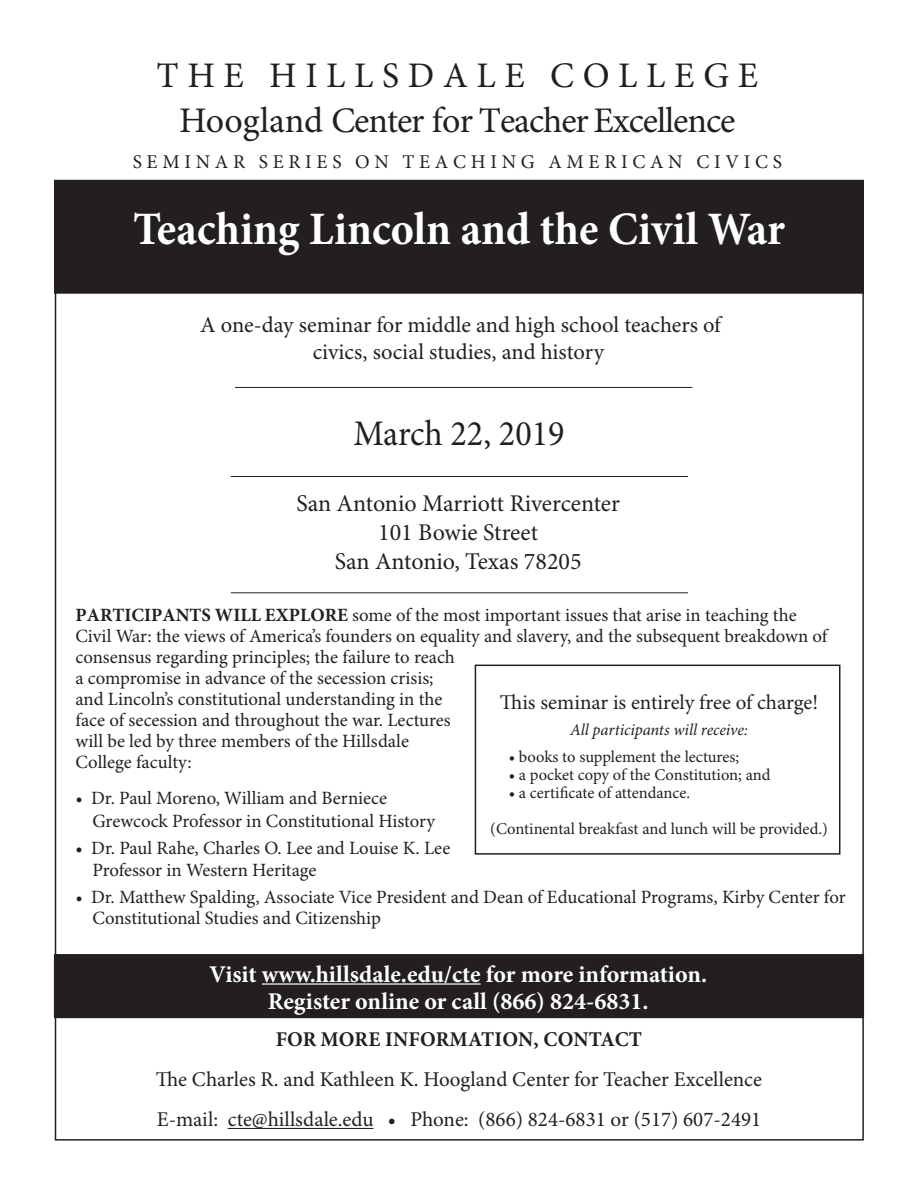
<style>
.page{position:relative;width:918px;height:1188px;background:#fff}
.page>*{position:absolute;margin:0;border:0;box-sizing:border-box;transform-origin:0 0}
.t1{font:700 46.5px "Minion Pro";color:#fff;scale:.95 1}
.t2{font:36px "Minion Pro";letter-spacing:-.03em;color:#231f20}
.t3{font:36px "Minion Pro";letter-spacing:.24em;color:#231f20}
.t4{font:36px "Minion Pro";letter-spacing:-.01em;color:#231f20;scale:.95 1}
.t5{font:700 24px "Minion Pro";color:#fff}
.t6{font:24px "Minion Pro";color:#231f20}
.t7{font:22.5px "Minion Pro";color:#231f20}
.t8{font:21px "Minion Pro";color:#231f20}
.t9{font:700 21px "Minion Pro";letter-spacing:.005em;color:#231f20}
.t10{font:19.5px "Minion Pro";letter-spacing:.24em;color:#231f20}
.COPY{font:18.75px/21px "Minion Pro";color:#231f20}
.t11{font:16.5px "Minion Pro";letter-spacing:-.005em;color:#231f20}
.t12{font:italic 16.5px "Minion Pro";letter-spacing:-.005em;color:#231f20}
.s1{font-weight:700}
.s2{font-style:italic}
</style>
<div class="page">
<div style="left:55px;top:955px;width:808px;height:62px;background:#231f20"></div>
<div style="left:54px;top:954px;width:810px;height:64px;border:2px solid #231f20"></div>
<div style="left:55px;top:181px;width:808px;height:112px;background:#231f20"></div>
<div style="left:54px;top:180px;width:810px;height:114px;border:2px solid #231f20"></div>
<hr style="left:228px;top:1128px;width:146px;height:1px;background:#231f20">
<hr style="left:262px;top:983px;width:219px;height:2px;background:#fff">
<div style="left:475px;top:665px;width:365px;height:190px;border:2px solid #231f20"></div>
<hr style="left:235px;top:387px;width:457px;height:1px;background:#231f20">
<hr style="left:231px;top:592px;width:457px;height:1px;background:#231f20">
<hr style="left:231px;top:476px;width:457px;height:1px;background:#231f20">
<p class="t3" style="left:157px;top:54px;width:603px">THE HILLSDALE COLLEGE</p>
<p class="t2" style="left:179px;top:99px;width:558px">Hoogland Center for Teacher Excellence</p>
<p class="t10" style="left:133px;top:150px;width:651px">SEMINAR SERIES ON TEACHING AMERICAN CIVICS</p>
<p class="t1" style="left:133px;top:196px;width:688px">Teaching Lincoln and the Civil War</p>
<p class="t7" style="left:200px;top:311px;width:522px">A one-day seminar for middle and high school teachers of</p>
<p class="t7" style="left:313px;top:338px;width:293px">civics, social studies, and history</p>
<p class="t4" style="left:353px;top:412px;width:224px">March 22, 2019</p>
<p class="t6" style="left:296px;top:489px;width:325px">San Antonio Marriott Rivercenter</p>
<p class="t6" style="left:378px;top:518px;width:161px">101 Bowie Street</p>
<p class="t6" style="left:335px;top:547px;width:248px">San Antonio, Texas 78205</p>
<p class="COPY" style="left:75px;top:606px;width:753px"><span class="s1">PARTICIPANTS WILL EXPLORE</span> some of the most important issues that arise in teaching the Civil War: the views of America’s founders on equality and slavery, and the subsequent breakdown of consensus regarding principles; the failure to reach<br>a compromise in advance of the secession crisis;<br>and Lincoln’s constitutional understanding in the<br>face of secession and throughout the war. Lectures<br>will be led by three members of the Hillsdale<br>College faculty:</p>
<p class="COPY" style="left:92px;top:788px;width:344px;line-height:22.5px;text-indent:-17px"><span class="s2">•</span> Dr. Paul Moreno, William and Berniece<br>Grewcock Professor in Constitutional History</p>
<p class="COPY" style="left:92px;top:837px;width:359px;line-height:22.5px;text-indent:-17px">• Dr. Paul Rahe, Charles O. Lee and Louise K. Lee<br>Professor in Western Heritage</p>
<p class="COPY" style="left:92px;top:888px;width:755px;text-indent:-17px"><span class="s2">•</span> Dr. Matthew Spalding, Associate Vice President and Dean of Educational Programs, Kirby Center for<br>Constitutional Studies and Citizenship</p>
<p class="t8" style="left:500px;top:690px;width:320px">This seminar is entirely free of charge!</p>
<p class="t12" style="left:570px;top:720px;width:179px">All participants will receive:</p>
<p class="t11" style="left:509px;top:747px;width:232px">• books to supplement the lectures;</p>
<p class="t11" style="left:509px;top:765px;width:263px">• a pocket copy of the Constitution; and</p>
<p class="t11" style="left:509px;top:783px;width:183px">• a certificate of attendance.</p>
<p class="t11" style="left:490px;top:819px;width:339px">(Continental breakfast and lunch will be provided.)</p>
<p class="t5" style="left:209px;top:957px;width:500px">Visit www.hillsdale.edu/cte for more information.</p>
<p class="t5" style="left:268px;top:984px;width:382px">Register online or call (866) 824-6831.</p>
<p class="t9" style="left:276px;top:1024px;width:368px">FOR MORE INFORMATION, CONTACT</p>
<p class="t8" style="left:156px;top:1067px;width:608px">The Charles R. and Kathleen K. Hoogland Center for Teacher Excellence</p>
<p class="t8" style="left:157px;top:1107px;width:606px">E-mail: cte@hillsdale.edu • Phone: (866) 824-6831 or (517) 607-2491</p>
</div>
